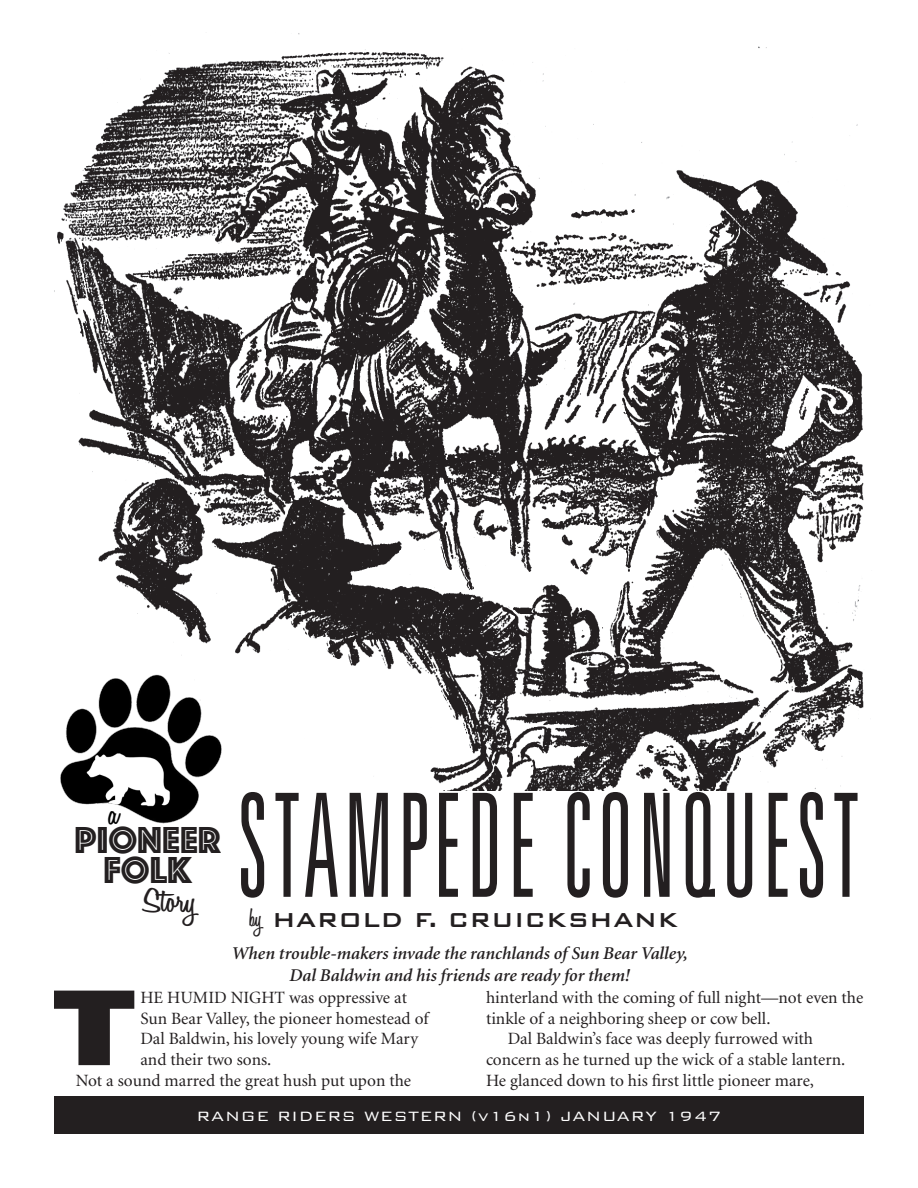
<style>
.page{position:relative;width:918px;height:1188px;background:#fff}
.page>*{position:absolute;margin:0;border:0;box-sizing:border-box;transform-origin:0 0}
.t1{font:300 ultra-condensed 144px "Univers";letter-spacing:.05em;color:#231f20;scale:.75 1}
.t2{font:900 expanded 103.2px "Univers";color:#231f20}
.t3{font:39px "Phosphate Inline";color:#231f20}
.t4{font:600 36px "Honey Script";color:#231f20;scale:1.2 1}
.t5{font:600 36px "Honey Script";color:#000;scale:1.2 1}
.t6{font:500 27px "Bank Gothic BT";color:#231f20}
.t7{font:italic 600 18px/21.6px "Minion";color:#231f20;text-align:center}
.t8{font:300 18px "Bank Gothic BT";letter-spacing:.04em;color:#fff}
.t9{font:17.25px/20.7px "Minion";color:#231f20}
.s1{font-family:"Honey Script";font-weight:600}
</style>
<div class="page">
<img style="left:54px;top:33px;width:810px;height:758px">
<div style="left:54px;top:1096px;width:810px;height:38px;background:#231f20"></div>
<img style="left:54px;top:670px;width:199px;height:154px">
<p class="t5" style="left:109px;top:791px;width:9px">a</p>
<p class="t3" style="left:75px;top:812px;width:148px">PIONEER</p>
<p class="t3" style="left:104px;top:842px;width:90px">FoLK</p>
<p class="t4" style="left:143px;top:878px;width:45px">Story</p>
<p class="t1" style="left:238px;top:771px;width:831px">STAMPEDE CONQUEST</p>
<p class="t6" style="left:249px;top:905px;width:431px"><span class="s1">by</span> HAROLD F. CRUICKSHANK</p>
<p class="t7" style="left:231px;top:943px;width:457px">When trouble-makers invade the ranchlands of Sun Bear Valley,<br>Dal Baldwin and his friends are ready for them!</p>
<p class="t2" style="left:52px;top:967px;width:86px">T</p>
<p class="t9" style="left:140px;top:988px;width:290px">HE HUMID NIGHT was oppressive at<br>Sun Bear Valley, the pioneer homestead of<br>Dal Baldwin, his lovely young wife Mary and their two sons.</p>
<p class="t9" style="left:76px;top:1071px;width:337px">Not a sound marred the great hush put upon the</p>
<p class="t9" style="left:486px;top:988px;width:379px">hinterland with the coming of full night—not even the tinkle of a neighboring sheep or cow bell.</p>
<p class="t9" style="left:486px;top:1029px;width:361px;text-indent:22px">Dal Baldwin’s face was deeply furrowed with concern as he turned up the wick of a stable lantern.<br>He glanced down to his first little pioneer mare,</p>
<p class="t8" style="left:197px;top:1106px;width:526px">RANGE RIDERS WESTERN (v16n1) JANUARY 1947</p>
</div>
